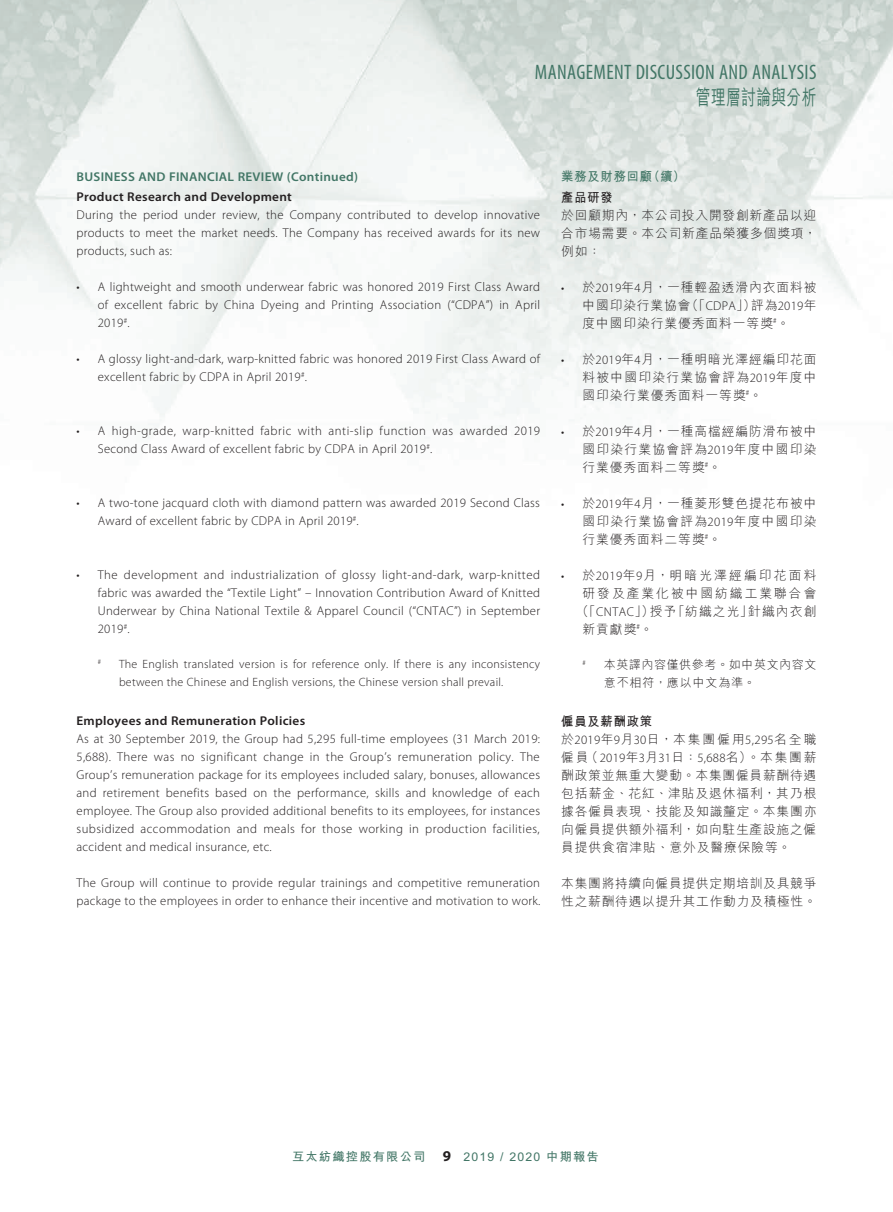
<style>
.page{position:relative;width:893px;height:1212px;background:#fff}
.page>*{position:absolute;margin:0;border:0;box-sizing:border-box;transform-origin:0 0}
.t1{font:condensed 21px "Myriad Pro";letter-spacing:.015em;color:#427666}
.t2{font:500 21px "M Hei HK";letter-spacing:.03em;color:#427666;scale:.7 1}
._00_txt{font:300 12.75px/18px "Myriad Pro";letter-spacing:.02em;color:#231f20;text-align:justify}
._00_txt_C{font:300 12.75px/18px "M Hei HK";letter-spacing:.07em;color:#231f20;text-align:justify}
._00_txt-2{font:300 12.75px/18px "Myriad Pro";letter-spacing:.045em;color:#231f20}
._03_H3{font:600 12.75px "Myriad Pro";letter-spacing:.02em;color:#231f20;scale:1.04 1}
._02_H2{font:600 12.75px "Myriad Pro";letter-spacing:.02em;color:#427666;scale:1.04 1}
._00_txt_C-2{font:300 12.75px "M Hei HK";letter-spacing:.17em;color:#231f20}
._00_txt_C-3{font:300 12.75px "M Hei HK";letter-spacing:.155em;color:#231f20}
._03_H3_C{font:700 12.75px "M Hei HK";letter-spacing:.07em;color:#231f20;scale:.96 1}
._02_H2_C{font:700 12.75px "M Hei HK";letter-spacing:.07em;color:#427666;scale:.96 1}
._06_Notes{font:300 12px/18px "Myriad Pro";letter-spacing:.02em;color:#231f20}
._06_Notes_C{font:300 12px/18px "M Hei HK";letter-spacing:.05em;color:#231f20}
.t3{font:700 12px "M Hei HK";letter-spacing:.1em;color:#427666}
._06_Notes-2{font:300 7.05px "Myriad Pro";color:#231f20}
._06_Notes_C-2{font:300 7.05px "Myriad Pro";color:#231f20}
.s1{font-family:"Myriad Pro"}
.s2{font-family:"Myriad Pro";font-size:15px;color:#231f20}
</style>
<div class="page">
<img style="left:0;top:0;width:893px;height:438px">
<h1 class="t1" style="left:535px;top:59px;width:283px">MANAGEMENT DISCUSSION AND ANALYSIS</h1>
<h1 class="t2" style="left:696px;top:83px;width:174px">管理層討論與分析</h1>
<p class="_02_H2" style="left:77px;top:168px;width:272px">BUSINESS AND FINANCIAL REVIEW (Continued)</p>
<p class="_03_H3" style="left:77px;top:188px;width:209px">Product Research and Development</p>
<p class="_00_txt" style="left:77px;top:206px;width:465px">During the period under review, the Company contributed to develop innovative products to meet the market needs. The Company has received awards for its new products, such as:</p>
<p class="_00_txt" style="left:98px;top:278px;width:444px;text-indent:-21px">• A lightweight and smooth underwear fabric was honored 2019 First Class Award of excellent fabric by China Dyeing and Printing Association (“CDPA”) in April 2019<sup>#</sup>.</p>
<p class="_00_txt" style="left:98px;top:350px;width:444px;text-indent:-21px">• A glossy light-and-dark, warp-knitted fabric was honored 2019 First Class Award of excellent fabric by CDPA in April 2019<sup>#</sup>.</p>
<p class="_00_txt-2" style="left:98px;top:422px;width:444px;text-indent:-21px">• A high-grade, warp-knitted fabric with anti-slip function was awarded 2019<br>Second Class Award of excellent fabric by CDPA in April 2019<sup>#</sup>.</p>
<p class="_00_txt" style="left:98px;top:494px;width:444px;text-indent:-21px">• A two-tone jacquard cloth with diamond pattern was awarded 2019 Second Class<br>Award of excellent fabric by CDPA in April 2019<sup>#</sup>.</p>
<p class="_00_txt" style="left:98px;top:566px;width:444px;text-indent:-21px">• The development and industrialization of glossy light-and-dark, warp-knitted fabric was awarded the “Textile Light” – Innovation Contribution Award of Knitted Underwear by China National Textile &amp; Apparel Council (“CNTAC”) in September 2019<sup>#</sup>.</p>
<p class="_06_Notes-2" style="left:98px;top:658px;width:5px">#</p>
<p class="_06_Notes" style="left:119px;top:655px;width:423px">The English translated version is for reference only. If there is any inconsistency between the Chinese and English versions, the Chinese version shall prevail.</p>
<p class="_03_H3" style="left:77px;top:713px;width:221px">Employees and Remuneration Policies</p>
<p class="_00_txt" style="left:77px;top:730px;width:465px">As at 30 September 2019, the Group had 5,295 full-time employees (31 March 2019:<br>5,688). There was no significant change in the Group’s remuneration policy. The Group’s remuneration package for its employees included salary, bonuses, allowances and retirement benefits based on the performance, skills and knowledge of each employee. The Group also provided additional benefits to its employees, for instances subsidized accommodation and meals for those working in production facilities, accident and medical insurance, etc.</p>
<p class="_00_txt" style="left:77px;top:874px;width:465px">The Group will continue to provide regular trainings and competitive remuneration package to the employees in order to enhance their incentive and motivation to work.</p>
<p class="_02_H2_C" style="left:561px;top:168px;width:130px">業務及財務回顧（續）</p>
<p class="_03_H3_C" style="left:561px;top:188px;width:55px">產品研發</p>
<p class="_00_txt_C" style="left:561px;top:205px;width:257px">於回顧期內，本公司投入開發創新產品以迎合市場需要。本公司新產品榮獲多個獎項，例如：</p>
<p class="_00_txt_C" style="left:583px;top:277px;width:235px;text-indent:-21px"><span class="s1">•</span> 於<span class="s1">2019</span>年<span class="s1">4</span>月，一種輕盈透滑內衣面料被中國印染行業協會（「<span class="s1">CDPA</span>」）評為<span class="s1">2019</span>年度中國印染行業優秀面料一等獎<sup>#</sup>。</p>
<p class="_00_txt_C" style="left:583px;top:349px;width:235px;text-indent:-21px"><span class="s1">•</span> 於<span class="s1">2019</span>年<span class="s1">4</span>月，一種明暗光澤經編印花面料被中國印染行業協會評為<span class="s1">2019</span>年度中國印染行業優秀面料一等獎<sup>#</sup>。</p>
<p class="_00_txt_C" style="left:583px;top:421px;width:235px;text-indent:-21px"><span class="s1">•</span> 於<span class="s1">2019</span>年<span class="s1">4</span>月，一種高檔經編防滑布被中國印染行業協會評為<span class="s1">2019</span>年度中國印染行業優秀面料二等獎<sup>#</sup>。</p>
<p class="_00_txt_C" style="left:583px;top:493px;width:235px;text-indent:-21px"><span class="s1">•</span> 於<span class="s1">2019</span>年<span class="s1">4</span>月，一種菱形雙色提花布被中國印染行業協會評為<span class="s1">2019</span>年度中國印染行業優秀面料二等獎<sup>#</sup>。</p>
<p class="_00_txt_C-2" style="left:561px;top:566px;width:257px"><span class="s1">•</span> 於<span class="s1">2019</span>年<span class="s1">9</span>月，明暗光澤經編印花面料</p>
<p class="_00_txt_C-3" style="left:583px;top:584px;width:235px">研發及產業化被中國紡織工業聯合會</p>
<p class="_00_txt_C" style="left:576px;top:601px;width:242px">（「<span class="s1">CNTAC</span>」）授予「紡織之光」針織內衣創</p>
<p class="_00_txt_C" style="left:583px;top:619px;width:72px">新貢獻獎<sup>#</sup>。</p>
<p class="_06_Notes_C-2" style="left:583px;top:658px;width:5px">#</p>
<p class="_06_Notes_C" style="left:604px;top:655px;width:214px">本英譯內容僅供參考。如中英文內容文意不相符，應以中文為準。</p>
<p class="_03_H3_C" style="left:561px;top:712px;width:96px">僱員及薪酬政策</p>
<p class="_00_txt_C" style="left:561px;top:730px;width:257px">於<span class="s1">2019</span>年<span class="s1">9</span>月<span class="s1">30</span>日，本集團僱用<span class="s1">5,295</span>名全職僱員（<span class="s1">2019</span>年<span class="s1">3</span>月<span class="s1">31</span>日：<span class="s1">5,688</span>名）。本集團薪酬政策並無重大變動。本集團僱員薪酬待遇包括薪金、花紅、津貼及退休福利，其乃根據各僱員表現、技能及知識釐定。本集團亦向僱員提供額外福利，如向駐生產設施之僱員提供食宿津貼、意外及醫療保險等。</p>
<p class="_00_txt_C" style="left:561px;top:874px;width:257px">本集團將持續向僱員提供定期培訓及具競爭性之薪酬待遇以提升其工作動力及積極性。</p>
<p class="t3" style="left:292px;top:1147px;width:308px">互太紡織控股有限公司 <span class="s2">9</span> 2019 / 2020 中期報告</p>
</div>
